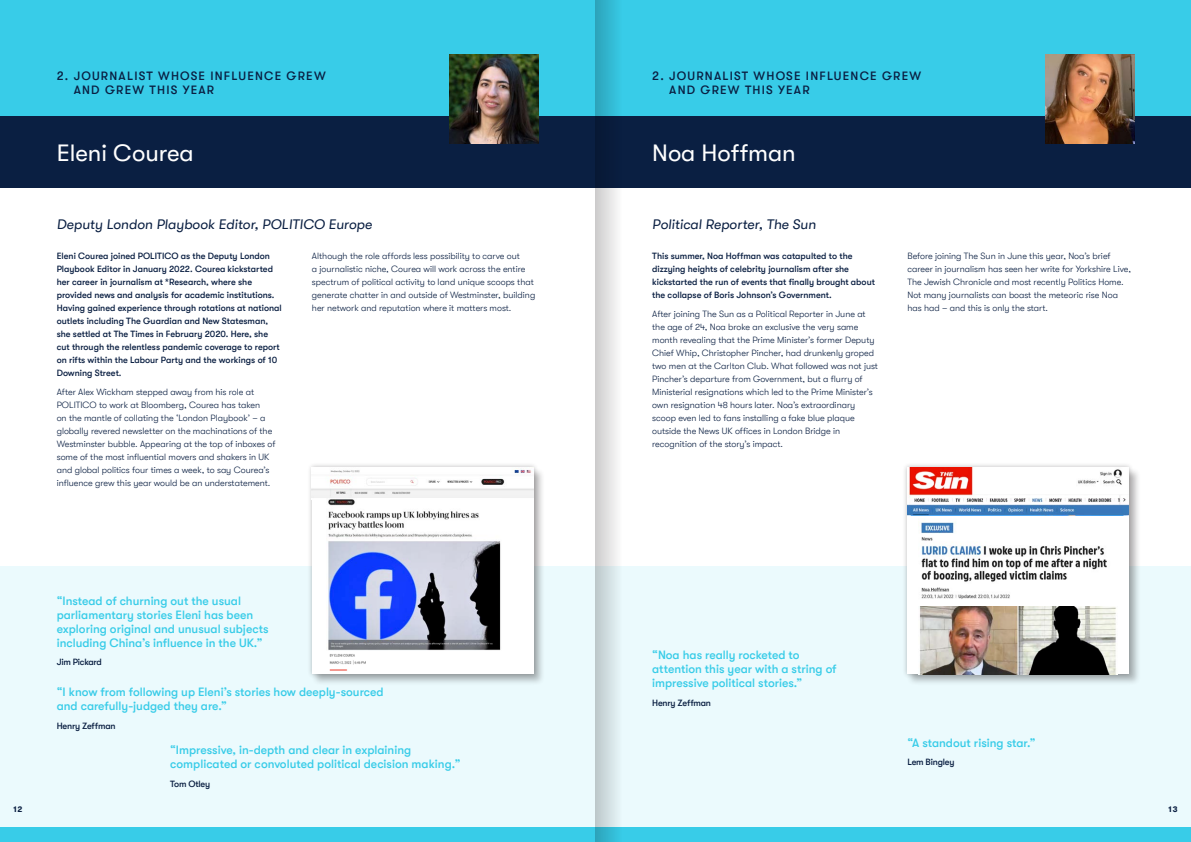
<style>
.page{position:relative;width:1191px;height:842px;background:#fff}
.page>*{position:absolute;margin:0;border:0;box-sizing:border-box;transform-origin:0 0}
.f_-_name{font:24px "GT Walsheim";color:#fff}
.F_-_story{font:italic 14px "GT Walsheim";color:#0a1f42}
.F_-_quote_blu{font:500 12px/14px "GT Walsheim";color:#38cce8}
.t1{font:500 12px/14px "GT Walsheim";letter-spacing:.1em;color:#0a1f42}
.F_-_body{font:300 9px/13px "GT Walsheim";color:#0a1f42}
.f_-_intro{font:500 9px/13px "GT Walsheim";color:#0a1f42}
.F_-_quote_attribute{font:500 9px "GT Walsheim";letter-spacing:-.02em;color:#0a1f42}
.t2{font:700 8px "GT Walsheim";color:#0a1f42}
</style>
<div class="page">
<div style="left:0;top:566px;width:1191px;height:276px;background:#ebfafd"></div>
<div style="left:0;top:0;width:1191px;height:134px;background:#38cce8"></div>
<div style="left:0;top:116px;width:595px;height:72px;background:#0a1f42"></div>
<div style="left:595px;top:116px;width:596px;height:72px;background:#0a1f42"></div>
<div style="left:595px;top:828px;width:596px;height:14px;background:#38cce8"></div>
<div style="left:0;top:828px;width:595px;height:14px;background:#38cce8"></div>
<div style="left:311px;top:467px;width:234px;height:219px;background:#231f20;opacity:.3"></div>
<div style="left:307px;top:463px;width:231px;height:216px;background:#231f20;opacity:.3"></div>
<div style="left:312px;top:468px;width:221px;height:206px;background:#fff"></div>
<img style="left:312px;top:468px;width:221px;height:30px">
<img style="left:450px;top:55px;width:89px;height:89px">
<img style="left:328px;top:499px;width:173px;height:152px">
<img style="left:329px;top:654px;width:37px;height:17px">
<img style="left:1045px;top:55px;width:89px;height:89px">
<div style="left:906px;top:467px;width:234px;height:219px;background:#231f20;opacity:.3"></div>
<div style="left:902px;top:463px;width:231px;height:216px;background:#231f20;opacity:.3"></div>
<div style="left:907px;top:468px;width:221px;height:206px;background:#fff"></div>
<img style="left:907px;top:468px;width:221px;height:48px">
<img style="left:921px;top:522px;width:186px;height:77px">
<img style="left:919px;top:607px;width:197px;height:67px">
<svg style="left:596px;top:0;width:26px;height:842px"></svg>
<p class="t1" style="left:74px;top:69px;width:253px;text-indent:-17px">2. JOURNALIST WHOSE INFLUENCE GREW<br>AND GREW THIS YEAR</p>
<p class="t1" style="left:669px;top:69px;width:253px;text-indent:-17px">2. JOURNALIST WHOSE INFLUENCE GREW<br>AND GREW THIS YEAR</p>
<p class="f_-_name" style="left:57px;top:139px;width:139px">Eleni Courea</p>
<p class="F_-_story" style="left:57px;top:217px;width:317px">Deputy London Playbook Editor, POLITICO Europe</p>
<p class="f_-_intro" style="left:57px;top:250px;width:226px">Eleni Courea joined POLITICO as the Deputy London Playbook Editor in January 2022. Courea kickstarted her career in journalism at *Research, where she provided news and analysis for academic institutions.<br>Having gained experience through rotations at national outlets including The Guardian and New Statesman, she settled at The Times in February 2020. Here, she cut through the relentless pandemic coverage to report on rifts within the Labour Party and the workings of 10<br>Downing Street.</p>
<p class="F_-_body" style="left:57px;top:385px;width:220px">After Alex Wickham stepped away from his role at POLITICO to work at Bloomberg, Courea has taken<br>on the mantle of collating the ‘London Playbook’ – a globally revered newsletter on the machinations of the Westminster bubble. Appearing at the top of inboxes of some of the most influential movers and shakers in UK and global politics four times a week, to say Courea’s influence grew this year would be an understatement.</p>
<p class="F_-_body" style="left:312px;top:250px;width:225px">Although the role affords less possibility to carve out<br>a journalistic niche, Courea will work across the entire spectrum of political activity to land unique scoops that generate chatter in and outside of Westminster, building her network and reputation where it matters most.</p>
<p class="F_-_quote_blu" style="left:57px;top:594px;width:213px">“Instead of churning out the usual parliamentary stories Eleni has been exploring original and unusual subjects including China’s influence in the UK.”</p>
<p class="F_-_quote_attribute" style="left:57px;top:657px;width:47px">Jim Pickard</p>
<p class="F_-_quote_blu" style="left:57px;top:685px;width:328px">“I know from following up Eleni’s stories how deeply-sourced and carefully-judged they are.”</p>
<p class="F_-_quote_attribute" style="left:57px;top:721px;width:60px">Henry Zeffman</p>
<p class="F_-_quote_blu" style="left:170px;top:743px;width:292px">“Impressive, in-depth and clear in explaining complicated or convoluted political decision making.”</p>
<p class="F_-_quote_attribute" style="left:170px;top:778px;width:42px">Tom Otley</p>
<p class="f_-_name" style="left:652px;top:139px;width:145px">Noa Hoffman</p>
<p class="F_-_story" style="left:652px;top:217px;width:165px">Political Reporter, The Sun</p>
<p class="f_-_intro" style="left:652px;top:250px;width:224px">This summer, Noa Hoffman was catapulted to the dizzying heights of celebrity journalism after she kickstarted the run of events that finally brought about the collapse of Boris Johnson’s Government.</p>
<p class="F_-_body" style="left:652px;top:307px;width:227px">After joining The Sun as a Political Reporter in June at the age of 24, Noa broke an exclusive the very same month revealing that the Prime Minister’s former Deputy Chief Whip, Christopher Pincher, had drunkenly groped two men at the Carlton Club. What followed was not just Pincher’s departure from Government, but a flurry of Ministerial resignations which led to the Prime Minister’s own resignation 48 hours later. Noa’s extraordinary scoop even led to fans installing a fake blue plaque outside the News UK offices in London Bridge in recognition of the story’s impact.</p>
<p class="F_-_body" style="left:907px;top:250px;width:225px">Before joining The Sun in June this year, Noa’s brief career in journalism has seen her write for Yorkshire Live, The Jewish Chronicle and most recently Politics Home.<br>Not many journalists can boast the meteoric rise Noa has had – and this is only the start.</p>
<p class="F_-_quote_blu" style="left:652px;top:648px;width:186px">“Noa has really rocketed to attention this year with a string of impressive political stories.”</p>
<p class="F_-_quote_attribute" style="left:652px;top:698px;width:60px">Henry Zeffman</p>
<p class="F_-_quote_blu" style="left:907px;top:735px;width:130px">“A standout rising star.”</p>
<p class="F_-_quote_attribute" style="left:907px;top:757px;width:49px">Lem Bingley</p>
<p class="t2" style="left:13px;top:805px;width:11px">12</p>
<p class="t2" style="left:1168px;top:805px;width:11px">13</p>
</div>
